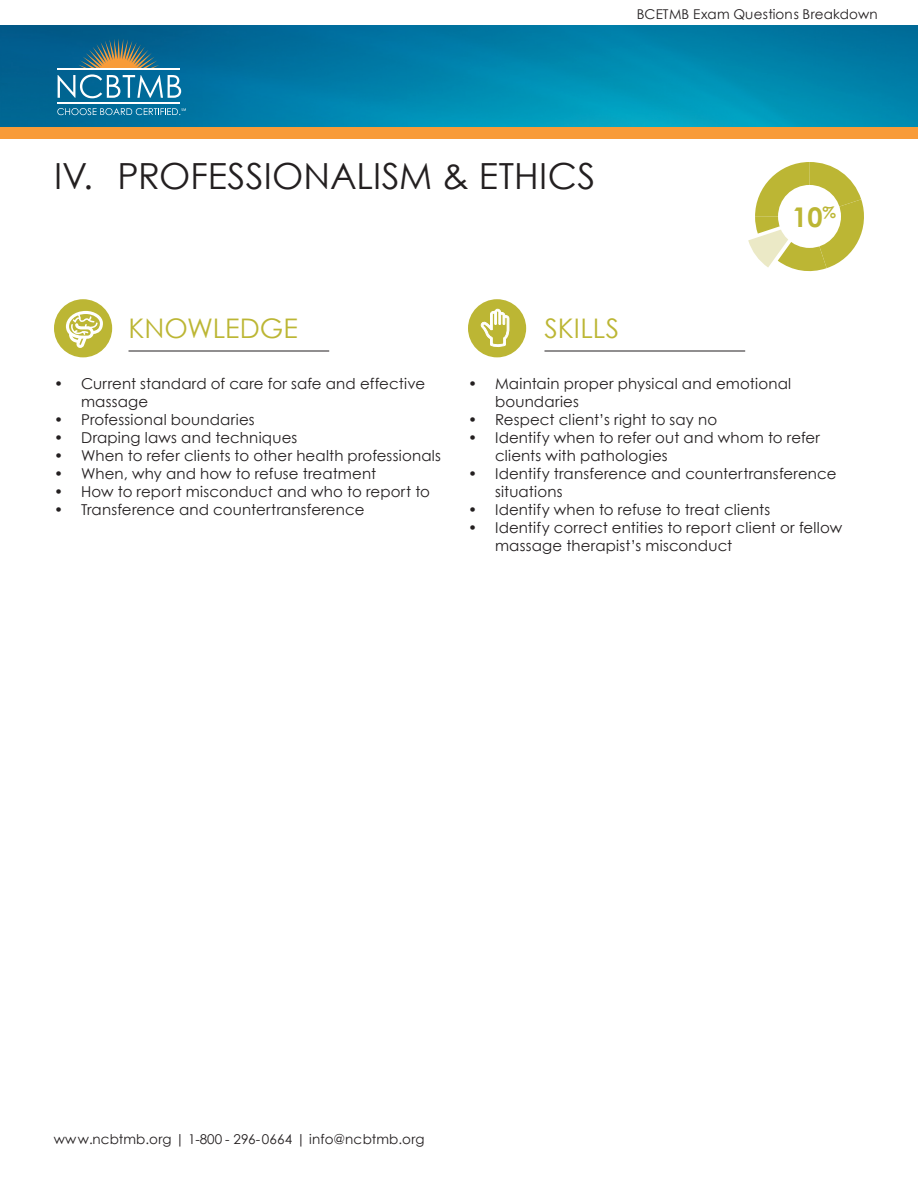
<style>
.page{position:relative;width:918px;height:1188px;background:#fff}
.page>*{position:absolute;margin:0;border:0;box-sizing:border-box;transform-origin:0 0}
.t1{font:36px "Century Gothic";color:#231f20}
.t2{font:700 27.15px "Century Gothic";color:#bcb634}
.Subhead{font:27px "Century Gothic";color:#bcb634}
.t3{font:15px/18px "Century Gothic";letter-spacing:.01em;color:#231f20}
.t4{font:13.5px "Century Gothic";color:#231f20}
</style>
<div class="page">
<div style="left:468px;top:299px;width:58px;height:58px;background:#bcb634;border-radius:50%"></div>
<svg style="left:481px;top:308px;width:29px;height:40px"></svg>
<div style="left:54px;top:299px;width:58px;height:58px;background:#bcb634;border-radius:50%"></div>
<svg style="left:66px;top:311px;width:37px;height:37px"></svg>
<hr style="left:544px;top:351px;width:201px;height:1px;background:#231f20">
<hr style="left:129px;top:351px;width:200px;height:1px;background:#231f20">
<svg style="left:748px;top:162px;width:116px;height:110px"></svg>
<div style="left:778px;top:185px;width:63px;height:63px;background:#fff;border-radius:50%"></div>
<img style="left:0;top:26px;width:918px;height:101px">
<div style="left:0;top:127px;width:918px;height:11px;background:#f89b38"></div>
<svg style="left:58px;top:38px;width:123px;height:60px;background:#367a96"></svg>
<hr style="left:57px;top:103px;width:123px;height:1px;background:#fff">
<hr style="left:57px;top:68px;width:123px;height:2px;background:#fff">
<svg style="left:57px;top:108px;width:129px;height:7px"></svg>
<p class="t4" style="left:637px;top:6px;width:242px">BCETMB Exam Questions Breakdown</p>
<p class="t1" style="left:54px;top:154px;width:543px">IV. PROFESSIONALISM &amp; ETHICS</p>
<p class="Subhead" style="left:129px;top:312px;width:171px">KNOWLEDGE</p>
<p class="Subhead" style="left:544px;top:312px;width:76px">SKILLS</p>
<h2 class="t2" style="left:792px;top:200px;width:46px">10<sup>%</sup></h2>
<p class="t3" style="left:81px;top:375px;width:346px;text-indent:-27px">• Current standard of care for safe and effective massage</p>
<p class="t3" style="left:54px;top:411px;width:202px">• Professional boundaries</p>
<p class="t3" style="left:54px;top:429px;width:245px">• Draping laws and techniques</p>
<p class="t3" style="left:54px;top:447px;width:389px">• When to refer clients to other health professionals</p>
<p class="t3" style="left:54px;top:465px;width:324px">• When, why and how to refuse treatment</p>
<p class="t3" style="left:54px;top:483px;width:378px">• How to report misconduct and who to report to</p>
<p class="t3" style="left:54px;top:501px;width:312px">• Transference and countertransference</p>
<p class="t3" style="left:495px;top:375px;width:298px;text-indent:-27px">• Maintain proper physical and emotional boundaries</p>
<p class="t3" style="left:468px;top:411px;width:251px">• Respect client’s right to say no</p>
<p class="t3" style="left:495px;top:429px;width:327px;text-indent:-27px">• Identify when to refer out and whom to refer clients with pathologies</p>
<p class="t3" style="left:495px;top:465px;width:343px;text-indent:-27px">• Identify transference and countertransference situations</p>
<p class="t3" style="left:468px;top:501px;width:304px">• Identify when to refuse to treat clients</p>
<p class="t3" style="left:495px;top:519px;width:349px;text-indent:-27px">• Identify correct entities to report client or fellow massage therapist’s misconduct</p>
<p class="t4" style="left:54px;top:1131px;width:372px">www.ncbtmb.org | 1-800 - 296-0664 | info@ncbtmb.org</p>
</div>
